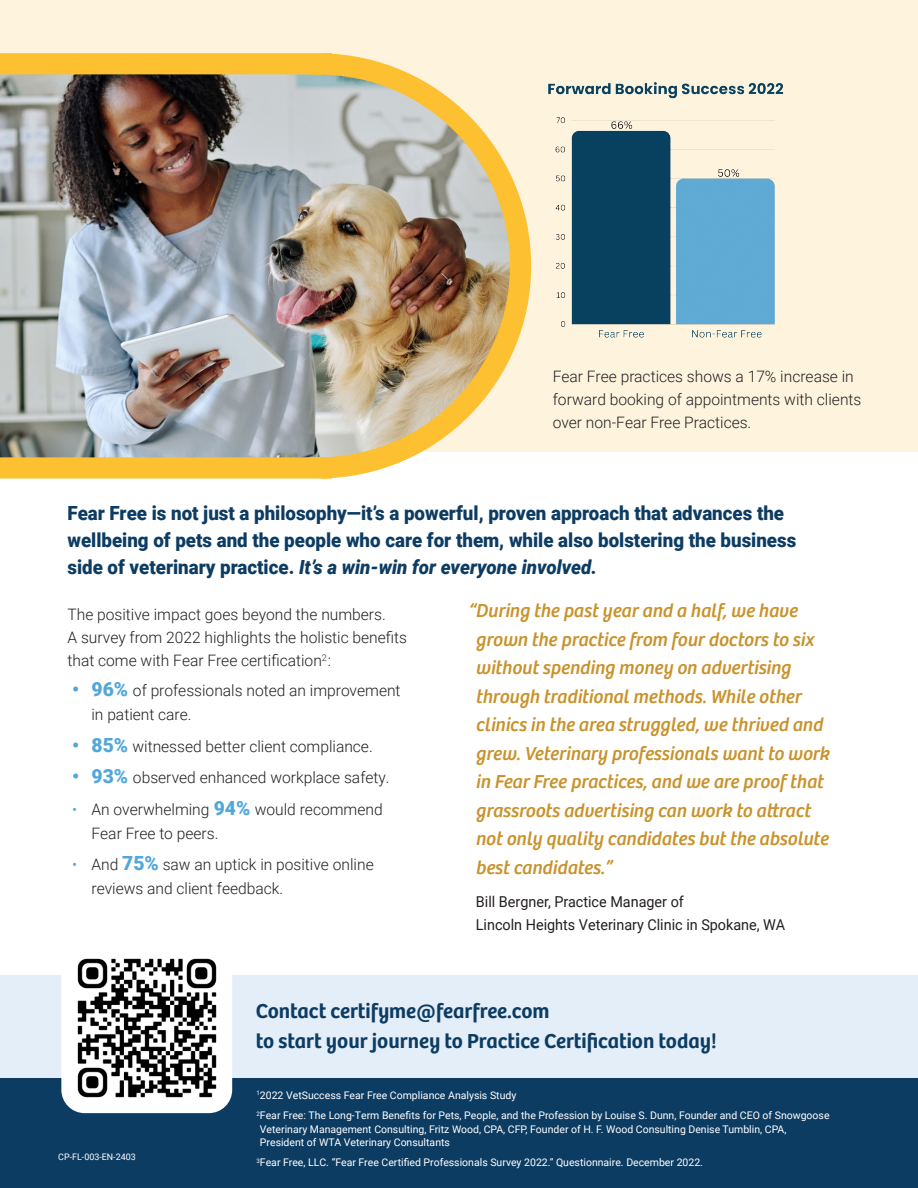
<style>
.page{position:relative;width:918px;height:1188px;background:#fff}
.page>*{position:absolute;margin:0;border:0;box-sizing:border-box;transform-origin:0 0}
.URL_Style{font:600 21px/30px "Bree";color:#0d3c63}
.Testimonial_-_Body{font:italic 19.5px/28.5px "Bree";color:#c9922b;scale:.96 1}
.Body{font:900 19.5px/27px "Roboto";color:#0d3c63;scale:.96 1}
.Body_-_10_5_15_5{font:300 15.75px/23.2px "Roboto";color:#231f20}
.Body-2{font:15px/23.2px "Roboto";color:#231f20;scale:.96 1}
.Body-3{font:10.5px/13.5px "Roboto";color:#fff}
.Body_-_10_5_15_5-2{font:9px "Roboto";color:#fff}
.s1{font-style:italic}
.s2{font-weight:900;font-size:19.5px;color:#52a7da}
.s3{color:#52a7da}
</style>
<div class="page">
<div style="left:0;top:0;width:918px;height:452px;background:#fef4de"></div>
<img style="left:0;top:53px;width:532px;height:426px">
<img style="left:548px;top:82px;width:236px;height:256px">
<div style="left:0;top:1078px;width:918px;height:110px;background:#0d3c63"></div>
<div style="left:0;top:976px;width:918px;height:102px;background:#e3eef8"></div>
<img style="left:61px;top:958px;width:171px;height:155px">
<p class="Body_-_10_5_15_5" style="left:553px;top:364px;width:310px">Fear Free practices shows a 17% increase in forward booking of appointments with clients over non-Fear Free Practices.</p>
<p class="Body" style="left:68px;top:499px;width:761px">Fear Free is not just a philosophy—it’s a powerful, proven approach that advances the wellbeing of pets and the people who care for them, while also bolstering the business side of veterinary practice. <span class="s1">It’s a win-win for everyone involved.</span></p>
<p class="Body_-_10_5_15_5" style="left:68px;top:602px;width:341px">The positive impact goes beyond the numbers.<br>A survey from 2022 highlights the holistic benefits that come with Fear Free certification<sup>2</sup>:</p>
<p class="Body_-_10_5_15_5" style="left:92px;top:679px;width:311px;text-indent:-20px"><span class="s2">• 96%</span> of professionals noted an improvement in patient care.</p>
<p class="Body_-_10_5_15_5" style="left:72px;top:734px;width:302px"><span class="s2">• 85%</span> witnessed better client compliance.</p>
<p class="Body_-_10_5_15_5" style="left:72px;top:766px;width:319px"><span class="s2">• 93%</span> observed enhanced workplace safety.</p>
<p class="Body_-_10_5_15_5" style="left:92px;top:797px;width:293px;text-indent:-20px"><span class="s3">•</span> An overwhelming <span class="s2">94%</span> would recommend<br>Fear Free to peers.</p>
<p class="Body_-_10_5_15_5" style="left:92px;top:853px;width:284px;text-indent:-20px"><span class="s3">•</span> And <span class="s2">75%</span> saw an uptick in positive online reviews and client feedback.</p>
<p class="Testimonial_-_Body" style="left:477px;top:595px;width:370px;text-indent:-7px">“During the past year and a half, we have grown the practice from four doctors to six without spending money on advertising through traditional methods. While other clinics in the area struggled, we thrived and grew. Veterinary professionals want to work in Fear Free practices, and we are proof that grassroots advertising can work to attract not only quality candidates but the absolute best candidates.”</p>
<p class="Body-2" style="left:476px;top:889px;width:324px">Bill Bergner, Practice Manager of<br>Lincoln Heights Veterinary Clinic in Spokane, WA</p>
<p class="Body_-_10_5_15_5-2" style="left:58px;top:1150px;width:79px">CP-FL-003-EN-2403</p>
<p class="URL_Style" style="left:256px;top:994px;width:462px">Contact certifyme@fearfree.com<br>to start your journey to Practice Certification today!</p>
<p class="Body-3" style="left:256px;top:1088px;width:261px"><sup>1</sup>2022 VetSuccess Fear Free Compliance Analysis Study</p>
<p class="Body-3" style="left:260px;top:1108px;width:571px;text-indent:-3px"><sup>2</sup>Fear Free: The Long-Term Benefits for Pets, People, and the Profession by Louise S. Dunn, Founder and CEO of Snowgoose<br>Veterinary Management Consulting, Fritz Wood, CPA, CFP, Founder of H. F. Wood Consulting Denise Tumblin, CPA,<br>President of WTA Veterinary Consultants</p>
<p class="Body-3" style="left:256px;top:1156px;width:448px"><sup>3</sup>Fear Free, LLC. “Fear Free Certified Professionals Survey 2022.” Questionnaire. December 2022.</p>
</div>
